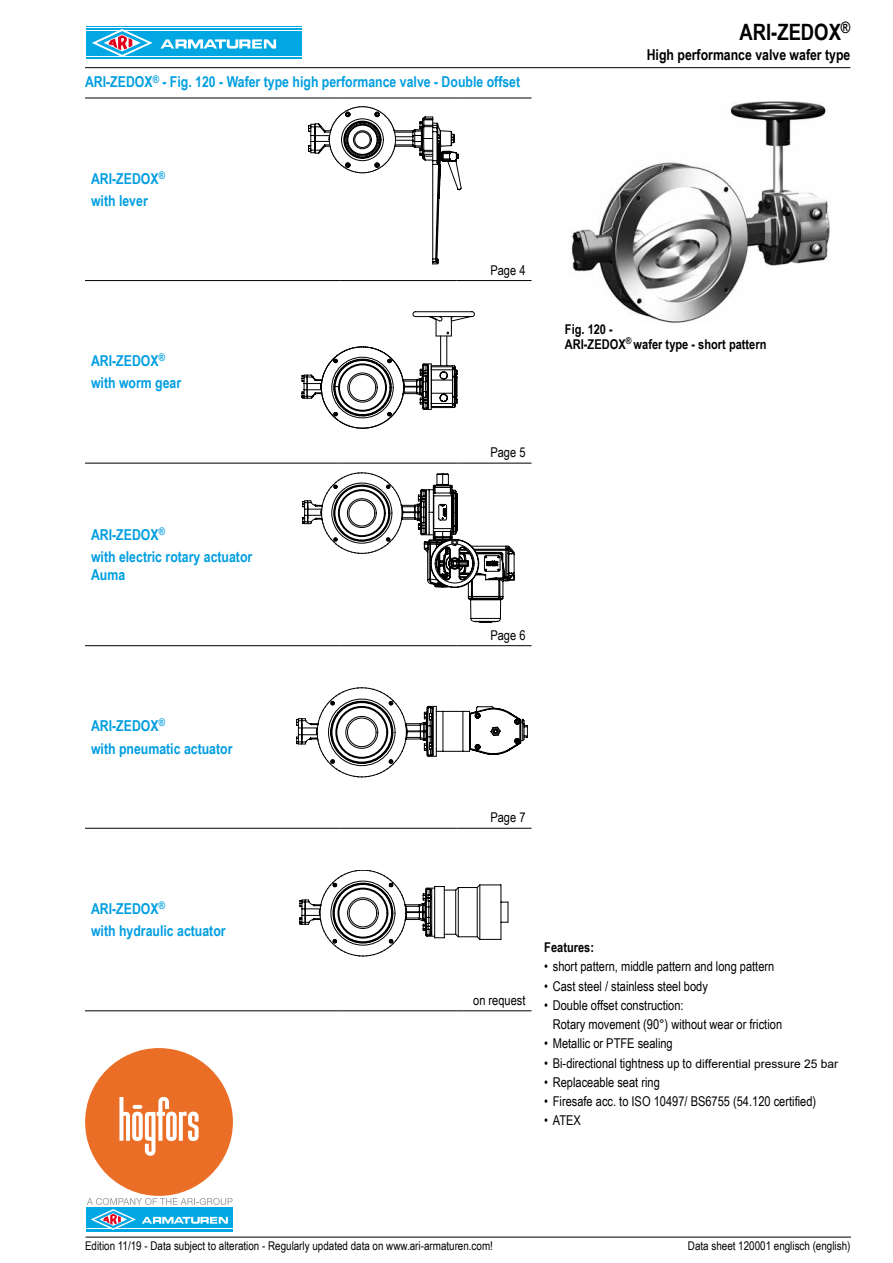
<style>
.page{position:relative;width:893px;height:1263px;background:#fff}
.page>*{position:absolute;margin:0;border:0;box-sizing:border-box;transform-origin:0 0}
.t1{font:700 22.5px "Arial Narrow";color:#000}
.t2{font:700 15px/22.2px "Arial Narrow";color:#009ee0}
.t3{font:700 15px "Arial Narrow";color:#000}
.t4{font:13.5px/19.2px "Arial Narrow";color:#000}
.t5{font:700 13.5px/15px "Arial Narrow";color:#000}
.t6{font:12px "Arial Narrow";color:#000}
.s1{font-family:"Arial";font-size:12px}
</style>
<div class="page">
<img style="left:571px;top:101px;width:259px;height:222px">
<div style="left:85px;top:1048px;width:148px;height:148px;background:#eb6e27;border-radius:50%"></div>
<svg style="left:119px;top:1097px;width:80px;height:59px"></svg>
<hr style="left:86px;top:1207px;width:147px;height:1px;background:#00a7e3">
<hr style="left:86px;top:1208px;width:147px;height:1px;background:#00a7e3">
<hr style="left:86px;top:1209px;width:147px;height:1px;background:#00a7e3">
<hr style="left:86px;top:1229px;width:147px;height:1px;background:#00a7e3">
<hr style="left:86px;top:1230px;width:147px;height:1px;background:#00a7e3">
<hr style="left:86px;top:1231px;width:147px;height:1px;background:#00a7e3">
<svg style="left:87px;top:1198px;width:146px;height:32px"></svg>
<svg style="left:303px;top:473px;width:212px;height:149px"></svg>
<svg style="left:308px;top:106px;width:153px;height:158px"></svg>
<svg style="left:296px;top:688px;width:232px;height:89px"></svg>
<svg style="left:300px;top:870px;width:208px;height:86px"></svg>
<svg style="left:302px;top:312px;width:173px;height:116px"></svg>
<hr style="left:85px;top:67px;width:765px;height:1px;background:#000">
<hr style="left:86px;top:1237px;width:765px;height:1px;background:#000">
<hr style="left:85px;top:1010px;width:255px;height:1px;background:#000">
<hr style="left:340px;top:1010px;width:116px;height:1px;background:#000">
<hr style="left:456px;top:1010px;width:75px;height:1px;background:#000">
<hr style="left:85px;top:98px;width:255px;height:1px;background:#000">
<hr style="left:340px;top:98px;width:116px;height:1px;background:#000">
<hr style="left:456px;top:98px;width:75px;height:1px;background:#000">
<hr style="left:85px;top:280px;width:255px;height:1px;background:#000">
<hr style="left:340px;top:280px;width:116px;height:1px;background:#000">
<hr style="left:456px;top:280px;width:75px;height:1px;background:#000">
<hr style="left:85px;top:463px;width:255px;height:1px;background:#000">
<hr style="left:340px;top:463px;width:116px;height:1px;background:#000">
<hr style="left:456px;top:463px;width:75px;height:1px;background:#000">
<hr style="left:85px;top:645px;width:255px;height:1px;background:#000">
<hr style="left:340px;top:645px;width:116px;height:1px;background:#000">
<hr style="left:456px;top:645px;width:75px;height:1px;background:#000">
<hr style="left:85px;top:828px;width:255px;height:1px;background:#000">
<hr style="left:340px;top:828px;width:116px;height:1px;background:#000">
<hr style="left:456px;top:828px;width:75px;height:1px;background:#000">
<svg style="left:86px;top:26px;width:216px;height:29px"></svg>
<hr style="left:86px;top:27px;width:216px;height:1px;background:#00a7e3">
<hr style="left:86px;top:28px;width:216px;height:1px;background:#00a7e3">
<hr style="left:86px;top:30px;width:216px;height:1px;background:#00a7e3">
<hr style="left:86px;top:55px;width:216px;height:1px;background:#00a7e3">
<hr style="left:86px;top:57px;width:216px;height:1px;background:#00a7e3">
<hr style="left:86px;top:58px;width:216px;height:1px;background:#00a7e3">
<div style="left:86px;top:31px;width:216px;height:23px;background:#00a7e3"></div>
<svg style="left:160px;top:39px;width:116px;height:10px"></svg>
<svg style="left:92px;top:29px;width:61px;height:27px"></svg>
<p class="t2" style="left:85px;top:71px;width:437px">ARI-ZEDOX<sup>®</sup> - Fig. 120 - Wafer type high performance valve - Double offset</p>
<h1 class="t1" style="left:739px;top:19px;width:112px">ARI-ZEDOX<sup>®</sup></h1>
<p class="t3" style="left:647px;top:45px;width:205px">High performance valve wafer type</p>
<p class="t2" style="left:91px;top:167px;width:75px">ARI-ZEDOX<sup>® </sup>with lever</p>
<p class="t2" style="left:91px;top:350px;width:92px">ARI-ZEDOX<sup>® </sup>with worm gear</p>
<p class="t2" style="left:91px;top:523px;width:163px">ARI-ZEDOX<sup>®<br></sup>with electric rotary actuator</p>
<p class="t2" style="left:91px;top:563px;width:36px">Auma</p>
<p class="t2" style="left:91px;top:715px;width:143px">ARI-ZEDOX<sup>®<br></sup>with pneumatic actuator</p>
<p class="t2" style="left:91px;top:897px;width:136px">ARI-ZEDOX<sup>®<br></sup>with hydraulic actuator</p>
<p class="t4" style="left:490px;top:260px;width:37px">Page 4</p>
<p class="t4" style="left:490px;top:443px;width:37px">Page 5</p>
<p class="t5" style="left:565px;top:321px;width:203px">Fig. 120 -<br>ARI-ZEDOX<sup>®</sup> wafer type - short pattern</p>
<p class="t4" style="left:490px;top:625px;width:37px">Page 6</p>
<p class="t4" style="left:490px;top:808px;width:37px">Page 7</p>
<p class="t4" style="left:473px;top:990px;width:54px">on request</p>
<p class="t5" style="left:544px;top:940px;width:51px">Features:</p>
<p class="t4" style="left:544px;top:957px;width:232px">• short pattern, middle pattern and long pattern</p>
<p class="t4" style="left:544px;top:976px;width:165px">• Cast steel / stainless steel body</p>
<p class="t4" style="left:553px;top:995px;width:231px;text-indent:-9px">• Double offset construction:<br>Rotary movement (90°) without wear or friction</p>
<p class="t4" style="left:544px;top:1034px;width:130px">• Metallic or PTFE sealing</p>
<p class="t4" style="left:544px;top:1053px;width:295px">• Bi-directional tightness up to <span class="s1">differential pressure 25 bar</span></p>
<p class="t4" style="left:544px;top:1072px;width:117px">• Replaceable seat ring</p>
<p class="t4" style="left:544px;top:1092px;width:273px">• Firesafe acc. to ISO 10497/ BS6755 (54.120 certified)</p>
<p class="t4" style="left:544px;top:1111px;width:38px">• ATEX</p>
<p class="t6" style="left:85px;top:1239px;width:409px">Edition 11/19 - Data subject to alteration - Regularly updated data on www.ari-armaturen.com!</p>
<p class="t6" style="left:688px;top:1239px;width:164px">Data sheet 120001 englisch (english)</p>
</div>
